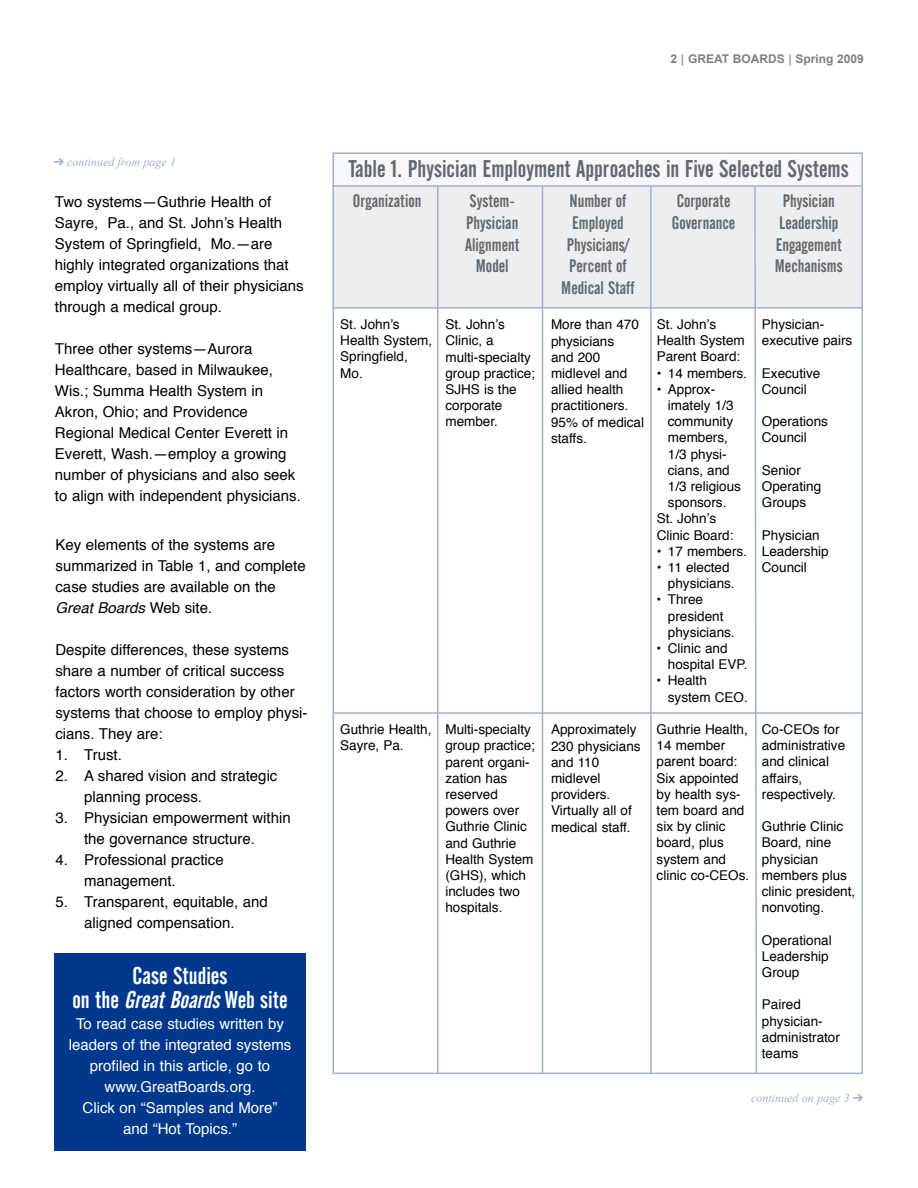
<style>
.page{position:relative;width:918px;height:1188px;background:#fff}
.page>*{position:absolute;margin:0;border:0;box-sizing:border-box;transform-origin:0 0}
.t1{font:24px "Alternate Gothic No 2 BT";color:#616971}
.t2{font:24px/24px "Alternate Gothic No 2 BT";color:#fff;text-align:center}
.t3{font:18px/21.6px "Alternate Gothic No 2 BT";color:#616971;text-align:center}
.t4{font:15px/21px "Helvetica";color:#000}
.t5{font:15px/21px "Helvetica";color:#fff;text-align:center}
.t6{font:13.5px/16.2px "Helvetica";color:#000}
.t7{font:italic 12px "Times New Roman";color:#a0b1cd}
.t8{font:700 12px "Arial";color:#808080}
.s1{color:#809cc6}
.s2{font-family:"Zingbats SW";font-style:normal;font-size:15px}
.s3{font-style:italic}
</style>
<div class="page">
<div style="left:334px;top:186px;width:528px;height:121px;background:#edeeef"></div>
<div style="left:334px;top:153px;width:527px;height:32px;background:#f6f7fa"></div>
<div style="left:54px;top:953px;width:252px;height:198px;background:#00388e"></div>
<hr style="left:332px;top:185px;width:530px;height:2px;background:#a0b1cd">
<hr style="left:334px;top:307px;width:529px;height:2px;background:#a0b1cd">
<hr style="left:437px;top:187px;width:2px;height:887px;background:#a0b1cd">
<hr style="left:650px;top:186px;width:2px;height:888px;background:#a0b1cd">
<svg style="left:753px;top:186px;width:5px;height:889px"></svg>
<hr style="left:542px;top:187px;width:1px;height:887px;background:#a0b1cd">
<hr style="left:333px;top:712px;width:530px;height:2px;background:#a0b1cd">
<p class="t8" style="left:671px;top:51px;width:195px">2 <span class="s1">|</span> GREAT BOARDS <span class="s1">|</span> Spring 2009</p>
<p class="t7" style="left:54px;top:154px;width:124px"><span class="s2">‘</span> continued from page 1</p>
<p class="t4" style="left:55px;top:192px;width:250px">Two systems—Guthrie Health of Sayre, Pa., and St. Johnʼs Health System of Springfield, Mo.—are highly integrated organizations that employ virtually all of their physicians through a medical group.</p>
<p class="t4" style="left:55px;top:339px;width:247px">Three other systems—Aurora<br>Healthcare, based in Milwaukee,<br>Wis.; Summa Health System in<br>Akron, Ohio; and Providence<br>Regional Medical Center Everett in<br>Everett, Wash.—employ a growing number of physicians and also seek to align with independent physicians.</p>
<p class="t4" style="left:55px;top:535px;width:252px">Key elements of the systems are summarized in Table 1, and complete case studies are available on the<br><span class="s3">Great Boards</span> Web site.</p>
<p class="t4" style="left:55px;top:640px;width:254px">Despite differences, these systems share a number of critical success factors worth consideration by other systems that choose to employ physi&shy;cians. They are:</p>
<p class="t4" style="left:55px;top:745px;width:68px">1. Trust.</p>
<p class="t4" style="left:84px;top:766px;width:195px;text-indent:-29px">2. A shared vision and strategic planning process.</p>
<p class="t4" style="left:55px;top:808px;width:237px;text-align:center">3. Physician empowerment within the governance structure.</p>
<p class="t4" style="left:84px;top:850px;width:141px;text-indent:-29px">4. Professional practice management.</p>
<p class="t4" style="left:55px;top:892px;width:214px;text-align:center">5. Transparent, equitable, and aligned compensation.</p>
<p class="t2" style="left:72px;top:964px;width:217px">Case Studies<br>on the <span class="s3">GreatBoards</span>Web site</p>
<p class="t5" style="left:69px;top:1014px;width:224px">To read case studies written by leaders of the integrated systems profiled in this article, go to www.GreatBoards.org.<br>Click on “Samples and More” and “Hot Topics.”</p>
<p class="t1" style="left:349px;top:156px;width:501px">Table 1. Physician Employment Approaches in Five Selected Systems</p>
<p class="t3" style="left:353px;top:191px;width:70px">Organization</p>
<p class="t3" style="left:672px;top:191px;width:65px;text-align:left">Corporate<br>Governance</p>
<p class="t3" style="left:465px;top:191px;width:56px">System-<br>Physician<br>Alignment<br>Model</p>
<p class="t3" style="left:561px;top:191px;width:75px">Number of<br>Employed<br>Physicians/<br>Percent of<br>Medical Staff</p>
<p class="t6" style="left:551px;top:317px;width:95px">More than 470 physicians<br>and 200 midlevel and allied health practitioners.<br>95% of medical staffs.</p>
<p class="t3" style="left:775px;top:191px;width:69px">Physician<br>Leadership<br>Engagement<br>Mechanisms</p>
<p class="t6" style="left:340px;top:317px;width:93px">St. Johnʼs<br>Health System,<br>Springfield,<br>Mo.</p>
<p class="t6" style="left:657px;top:317px;width:90px">St. Johnʼs<br>Health System<br>Parent Board:</p>
<p class="t6" style="left:657px;top:365px;width:92px">• 14 members.</p>
<p class="t6" style="left:657px;top:381px;width:60px">• Approx-</p>
<p class="t6" style="left:668px;top:398px;width:67px">imately 1/3</p>
<p class="t6" style="left:668px;top:414px;width:67px">community</p>
<p class="t6" style="left:668px;top:430px;width:61px">members,</p>
<p class="t6" style="left:668px;top:446px;width:60px">1/3 physi-</p>
<p class="t6" style="left:668px;top:462px;width:63px">cians, and</p>
<p class="t6" style="left:668px;top:479px;width:75px">1/3 religious</p>
<p class="t6" style="left:668px;top:495px;width:60px">sponsors.</p>
<p class="t6" style="left:657px;top:511px;width:61px">St. Johnʼs</p>
<p class="t6" style="left:657px;top:527px;width:78px">Clinic Board:</p>
<p class="t6" style="left:657px;top:543px;width:92px">• 17 members.</p>
<p class="t6" style="left:668px;top:560px;width:68px;text-indent:-11px">• 11 elected physicians.</p>
<p class="t6" style="left:668px;top:592px;width:68px;text-indent:-11px">• Three president physicians.</p>
<p class="t6" style="left:668px;top:641px;width:81px;text-indent:-11px">• Clinic and hospital EVP.</p>
<p class="t6" style="left:668px;top:673px;width:81px;text-indent:-11px">• Health system CEO.</p>
<p class="t6" style="left:657px;top:722px;width:94px">Guthrie Health,<br>14 member parent board:<br>Six appointed by health sys&shy;tem board and six by clinic board, plus system and clinic co-CEOs.</p>
<p class="t6" style="left:445px;top:317px;width:91px">St. Johnʼs<br>Clinic, a multi-specialty group practice;<br>SJHS is the corporate member.</p>
<p class="t6" style="left:762px;top:317px;width:92px">Physician&shy;executive pairs</p>
<p class="t6" style="left:762px;top:365px;width:60px">Executive<br>Council</p>
<p class="t6" style="left:762px;top:414px;width:68px">Operations<br>Council</p>
<p class="t6" style="left:762px;top:462px;width:61px">Senior<br>Operating<br>Groups</p>
<p class="t6" style="left:762px;top:527px;width:68px">Physician<br>Leadership<br>Council</p>
<p class="t6" style="left:762px;top:722px;width:85px">Co-CEOs for administrative and clinical affairs, respectively.</p>
<p class="t6" style="left:762px;top:819px;width:95px">Guthrie Clinic<br>Board, nine physician members plus clinic president, nonvoting.</p>
<p class="t6" style="left:762px;top:932px;width:71px">Operational<br>Leadership<br>Group</p>
<p class="t6" style="left:762px;top:997px;width:80px">Paired physician&shy;administrator teams</p>
<p class="t6" style="left:340px;top:722px;width:93px">Guthrie Health,<br>Sayre, Pa.</p>
<p class="t6" style="left:445px;top:722px;width:91px">Multi-specialty group practice; parent organi&shy;zation has reserved powers over<br>Guthrie Clinic and Guthrie<br>Health System (GHS), which includes two hospitals.</p>
<p class="t6" style="left:551px;top:722px;width:91px">Approximately<br>230 physicians and 110 midlevel providers.<br>Virtually all of medical staff.</p>
<p class="t7" style="left:751px;top:1090px;width:113px">continued on page 3 <span class="s2">‘</span></p>
</div>
